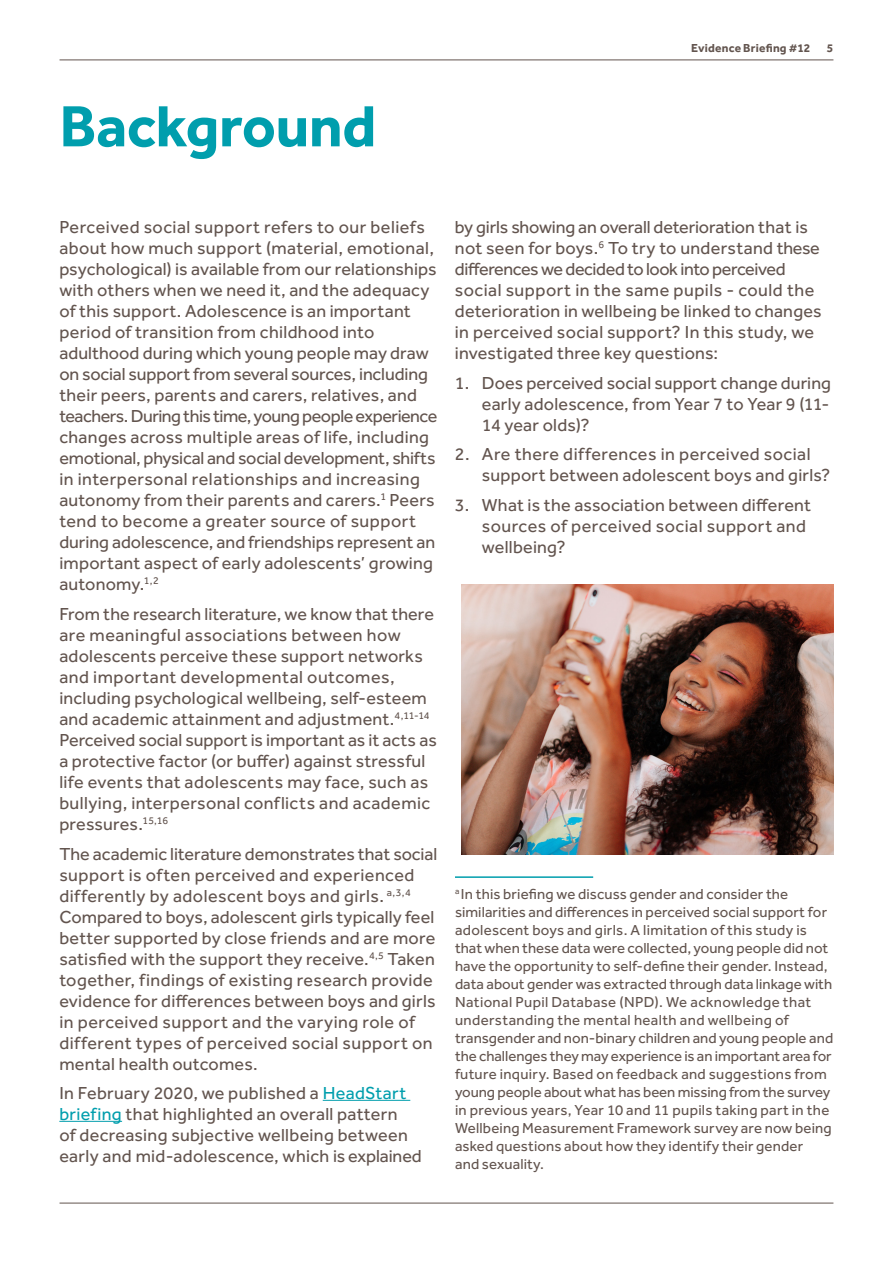
<style>
.page{position:relative;width:893px;height:1263px;background:#fff}
.page>*{position:absolute;margin:0;border:0;box-sizing:border-box;transform-origin:0 0}
.Section_heading__col{font:700 60px "Effra";letter-spacing:-.005em;color:#009ead}
.Body_copy{font:18px/21px "Effra";letter-spacing:.015em;color:#62544e}
.Body_copy-2{font:15px/18px "Effra";letter-spacing:.01em;color:#62544e}
.t1{font:700 12px "Effra";letter-spacing:.015em;color:#62544e}
.s1{color:#009ead}
</style>
<div class="page">
<hr style="left:60px;top:60px;width:773px;height:1px;background:#62544e">
<hr style="left:60px;top:1203px;width:773px;height:1px;background:#62544e">
<hr style="left:323px;top:1100px;width:87px;height:1px;background:#009ead">
<hr style="left:59px;top:1121px;width:63px;height:1px;background:#009ead">
<hr style="left:455px;top:876px;width:138px;height:2px;background:#009ead">
<img style="left:461px;top:585px;width:372px;height:269px">
<p class="Section_heading__col" style="left:60px;top:90px;width:318px">Background</p>
<p class="t1" style="left:691px;top:41px;width:121px">Evidence Briefing #12</p>
<p class="t1" style="left:827px;top:41px;width:8px">5</p>
<p class="Body_copy" style="left:59px;top:217px;width:380px">Perceived social support refers to our beliefs about how much support (material, emotional, psychological) is available from our relationships with others when we need it, and the adequacy of this support. Adolescence is an important period of transition from childhood into adulthood during which young people may draw on social support from several sources, including their peers, parents and carers, relatives, and teachers. During this time, young people experience changes across multiple areas of life, including emotional, physical and social development, shifts in interpersonal relationships and increasing autonomy from their parents and carers.<sup>1</sup> Peers tend to become a greater source of support during adolescence, and friendships represent an important aspect of early adolescents’ growing autonomy.<sup>1,2</sup></p>
<p class="Body_copy" style="left:59px;top:603px;width:379px">From the research literature, we know that there are meaningful associations between how adolescents perceive these support networks and important developmental outcomes, including psychological wellbeing, self-esteem and academic attainment and adjustment.<sup>4,11-14<br></sup>Perceived social support is important as it acts as a protective factor (or buffer) against stressful life events that adolescents may face, such as bullying, interpersonal conflicts and academic pressures.<sup>15,16</sup></p>
<p class="Body_copy" style="left:59px;top:843px;width:379px">The academic literature demonstrates that social support is often perceived and experienced differently by adolescent boys and girls. <sup>a,3,4<br></sup>Compared to boys, adolescent girls typically feel better supported by close friends and are more satisfied with the support they receive.<sup>4,5</sup> Taken together, findings of existing research provide evidence for differences between boys and girls in perceived support and the varying role of different types of perceived social support on mental health outcomes.</p>
<p class="Body_copy" style="left:59px;top:1082px;width:364px">In February 2020, we published a <span class="s1">HeadStart briefing</span> that highlighted an overall pattern<br>of decreasing subjective wellbeing between early and mid-adolescence, which is explained</p>
<p class="Body_copy" style="left:455px;top:217px;width:368px">by girls showing an overall deterioration that is not seen for boys.<sup>6</sup> To try to understand these differences we decided to look into perceived social support in the same pupils - could the deterioration in wellbeing be linked to changes in perceived social support? In this study, we investigated three key questions:</p>
<p class="Body_copy" style="left:482px;top:372px;width:351px;text-align:justify;text-indent:-27px">1. Does perceived social support change during early adolescence, from Year 7 to Year 9 (11- 14 year olds)?</p>
<p class="Body_copy" style="left:482px;top:444px;width:350px;text-indent:-27px">2. Are there differences in perceived social support between adolescent boys and girls?</p>
<p class="Body_copy" style="left:482px;top:494px;width:331px;text-indent:-27px">3. What is the association between different sources of perceived social support and wellbeing?</p>
<p class="Body_copy-2" style="left:455px;top:885px;width:380px"><sup>a</sup> In this briefing we discuss gender and consider the similarities and differences in perceived social support for adolescent boys and girls. A limitation of this study is that when these data were collected, young people did not have the opportunity to self-define their gender. Instead, data about gender was extracted through data linkage with National Pupil Database (NPD). We acknowledge that understanding the mental health and wellbeing of transgender and non-binary children and young people and the challenges they may experience is an important area for future inquiry. Based on feedback and suggestions from young people about what has been missing from the survey in previous years, Year 10 and 11 pupils taking part in the Wellbeing Measurement Framework survey are now being asked questions about how they identify their gender<br>and sexuality.</p>
</div>
